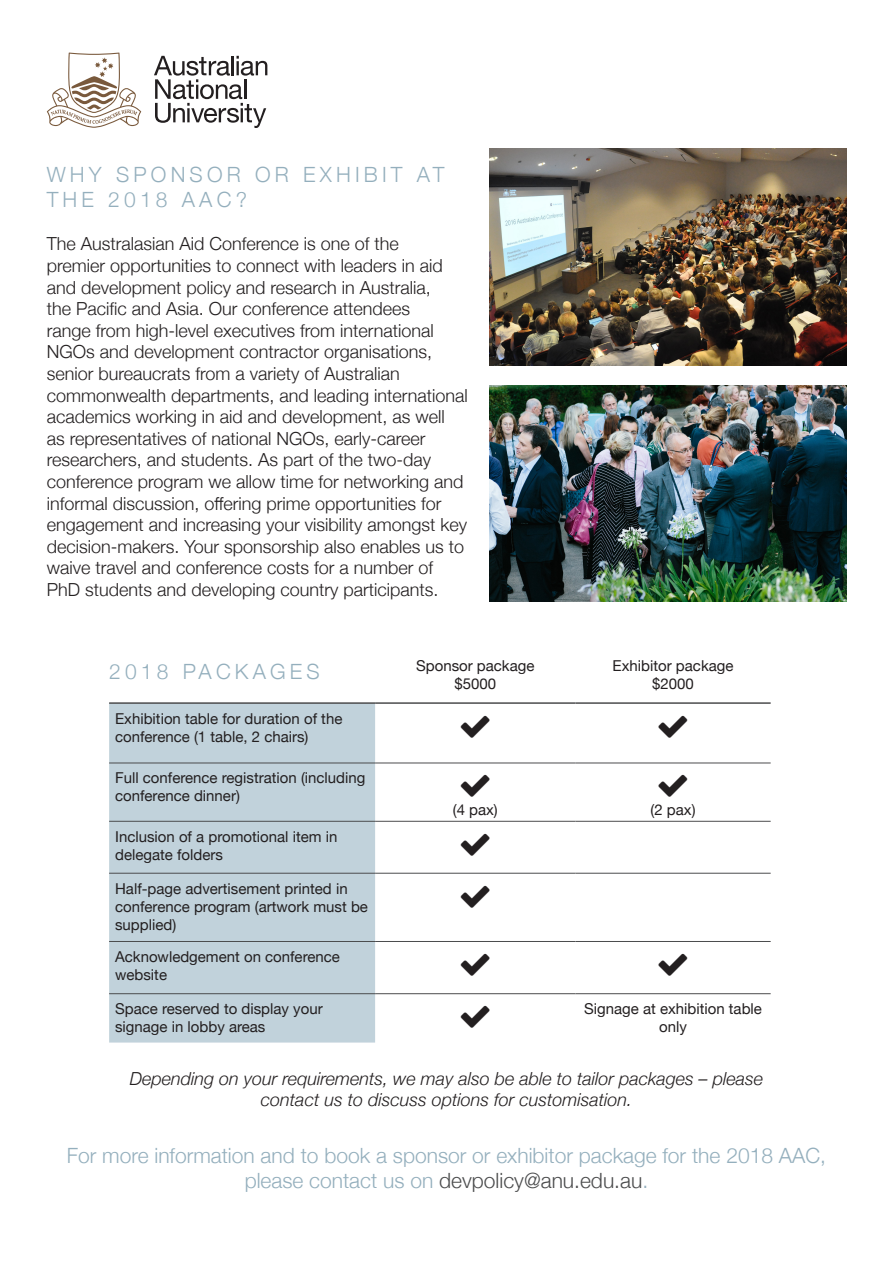
<style>
.page{position:relative;width:893px;height:1263px;background:#fff}
.page>*{position:absolute;margin:0;border:0;box-sizing:border-box;transform-origin:0 0}
.t1{font:300 21px/25.2px "Helvetica Neue";color:#94afbd;text-align:center}
.t2{font:300 21px/25.2px "Helvetica Neue";letter-spacing:.2em;color:#94afbd}
.t3{font:300 18px/21.6px "Helvetica Neue";color:#231f20}
.t4{font:italic 300 18px/21.6px "Helvetica Neue";color:#231f20;text-align:center}
.t5{font:15px/18px "Helvetica Neue";color:#231f20}
.s1{color:#4b4c4d}
</style>
<div class="page">
<svg style="left:154px;top:56px;width:113px;height:72px"></svg>
<svg style="left:47px;top:53px;width:94px;height:75px"></svg>
<div style="left:109px;top:704px;width:266px;height:338px;background:#c1d2db"></div>
<hr style="left:109px;top:763px;width:266px;height:1px;background:#4b4c4d">
<hr style="left:375px;top:763px;width:200px;height:1px;background:#4b4c4d">
<hr style="left:575px;top:763px;width:196px;height:1px;background:#4b4c4d">
<hr style="left:109px;top:821px;width:266px;height:1px;background:#4b4c4d">
<hr style="left:375px;top:821px;width:200px;height:1px;background:#4b4c4d">
<hr style="left:575px;top:821px;width:196px;height:1px;background:#4b4c4d">
<hr style="left:109px;top:873px;width:266px;height:1px;background:#4b4c4d">
<hr style="left:375px;top:873px;width:200px;height:1px;background:#4b4c4d">
<hr style="left:575px;top:873px;width:196px;height:1px;background:#4b4c4d">
<hr style="left:109px;top:941px;width:266px;height:1px;background:#4b4c4d">
<hr style="left:375px;top:941px;width:200px;height:1px;background:#4b4c4d">
<hr style="left:575px;top:941px;width:196px;height:1px;background:#4b4c4d">
<hr style="left:109px;top:993px;width:266px;height:1px;background:#4b4c4d">
<hr style="left:375px;top:993px;width:200px;height:1px;background:#4b4c4d">
<hr style="left:575px;top:993px;width:196px;height:1px;background:#4b4c4d">
<hr style="left:109px;top:702px;width:266px;height:2px;background:#4b4c4d">
<hr style="left:375px;top:702px;width:200px;height:2px;background:#4b4c4d">
<hr style="left:575px;top:702px;width:196px;height:2px;background:#4b4c4d">
<img style="left:489px;top:149px;width:357px;height:216px">
<img style="left:489px;top:386px;width:357px;height:216px">
<p class="t2" style="left:47px;top:160px;width:399px">WHY SPONSOR OR EXHIBIT AT<br>THE 2018 AAC?</p>
<p class="t3" style="left:47px;top:232px;width:423px">The Australasian Aid Conference is one of the<br>premier opportunities to connect with leaders in aid and development policy and research in Australia,<br>the Pacific and Asia. Our conference attendees<br>range from high-level executives from international NGOs and development contractor organisations, senior bureaucrats from a variety of Australian commonwealth departments, and leading international academics working in aid and development, as well<br>as representatives of national NGOs, early-career researchers, and students. As part of the two-day conference program we allow time for networking and informal discussion, offering prime opportunities for engagement and increasing your visibility amongst key decision-makers. Your sponsorship also enables us to waive travel and conference costs for a number of PhD students and developing country participants.</p>
<p class="t2" style="left:109px;top:658px;width:212px">2018 PACKAGES</p>
<p class="t5" style="left:416px;top:657px;width:120px">Sponsor package</p>
<p class="t5" style="left:454px;top:675px;width:43px">$5000</p>
<p class="t5" style="left:613px;top:657px;width:122px">Exhibitor package</p>
<p class="t5" style="left:652px;top:675px;width:43px">$2000</p>
<p class="t5" style="left:115px;top:710px;width:229px">Exhibition table for duration of the conference (1 table, 2 chairs)</p>
<p class="t5" style="left:115px;top:770px;width:252px">Full conference registration (including conference dinner)</p>
<p class="t5" style="left:453px;top:802px;width:47px">(4 pax)</p>
<p class="t5" style="left:651px;top:802px;width:47px">(2 pax)</p>
<p class="t5" style="left:115px;top:828px;width:224px">Inclusion of a promotional item in delegate folders</p>
<p class="t5" style="left:115px;top:880px;width:254px">Half-page advertisement printed in conference program (artwork must be supplied)</p>
<p class="t5" style="left:115px;top:948px;width:226px">Acknowledgement on conference website</p>
<p class="t5" style="left:115px;top:1000px;width:209px">Space reserved to display your signage in lobby areas</p>
<p class="t5" style="left:584px;top:1000px;width:179px;text-align:center">Signage at exhibition table only</p>
<p class="t4" style="left:130px;top:1066px;width:635px">Depending on your requirements, we may also be able to tailor packages – please contact us to discuss options for customisation.</p>
<p class="t1" style="left:67px;top:1141px;width:761px">For more information and to book a sponsor or exhibitor package for the 2018 AAC, please contact us on <span class="s1">devpolicy@anu.edu.au</span>.</p>
</div>
